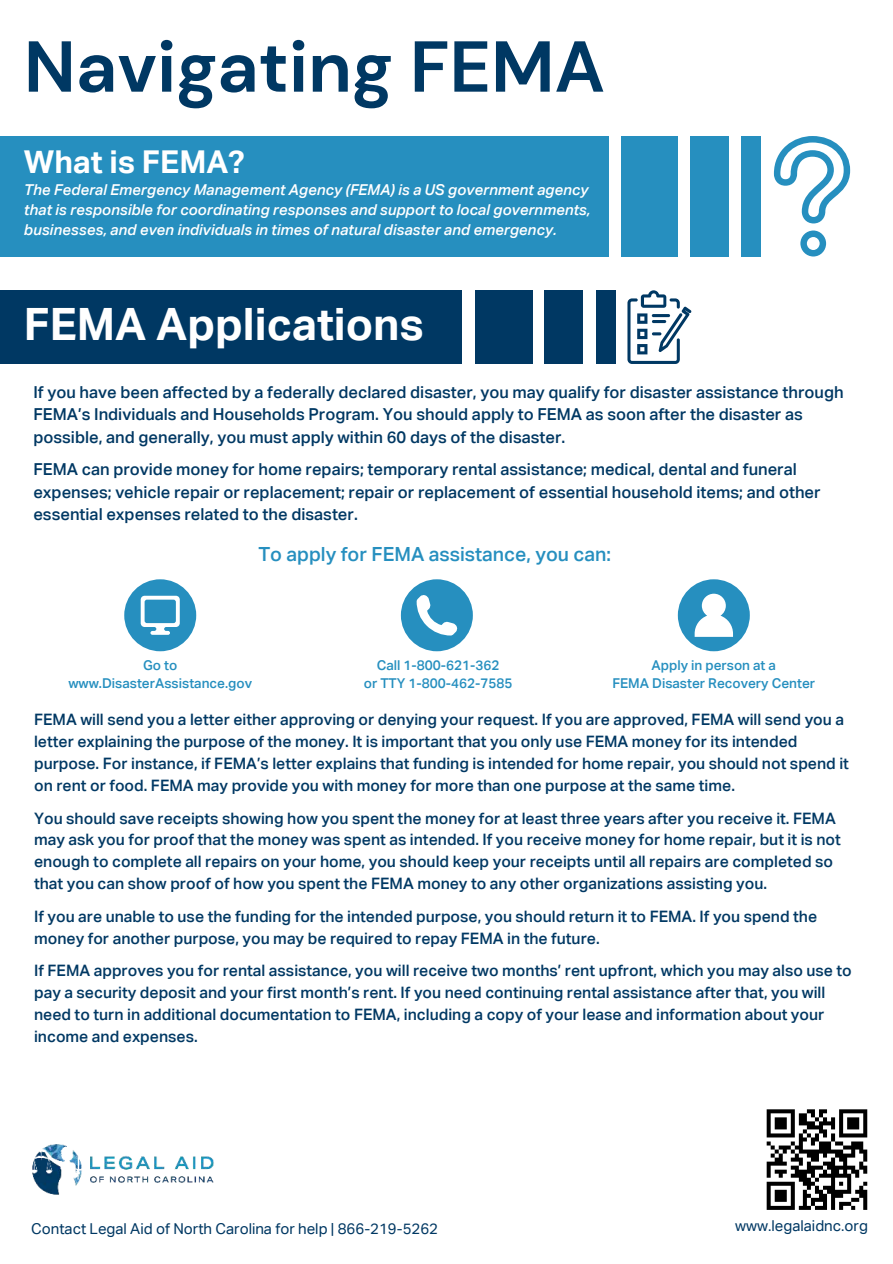
<style>
.page{position:relative;width:893px;height:1264px;background:#fff}
.page>*{position:absolute;margin:0;border:0;box-sizing:border-box;transform-origin:0 0}
.t1{font:700 71.85px "DM Sans";color:#003863}
.t2{font:700 44.55px "Aktiv Grotesk Corp";color:#fff}
.t3{font:700 31.5px "Aktiv Grotesk Corp";color:#fff}
.t4{font:500 19.5px "Aktiv Grotesk Corp";color:#268fbf}
.t5{font:500 16.5px/22.5px "Aktiv Grotesk Corp";color:#003863}
.t6{font:500 15.75px/21.9px "Aktiv Grotesk Corp";color:#003863}
.t7{font:italic 500 15px/20.4px "Aktiv Grotesk Corp";color:#fff}
.t8{font:15px "Aktiv Grotesk Corp";color:#003863}
.t9{font:500 13.5px/18px "Aktiv Grotesk Corp";color:#268fbf;text-align:center}
</style>
<div class="page">
<img style="left:32px;top:1144px;width:182px;height:51px">
<div style="left:0;top:136px;width:608px;height:120px;background:#268fbf"></div>
<div style="left:620px;top:136px;width:57px;height:120px;background:#268fbf"></div>
<div style="left:690px;top:136px;width:39px;height:120px;background:#268fbf"></div>
<div style="left:741px;top:136px;width:19px;height:120px;background:#268fbf"></div>
<div style="left:0;top:290px;width:462px;height:74px;background:#003863"></div>
<div style="left:475px;top:290px;width:57px;height:74px;background:#003863"></div>
<div style="left:544px;top:290px;width:39px;height:74px;background:#003863"></div>
<div style="left:595px;top:290px;width:20px;height:74px;background:#003863"></div>
<svg style="left:627px;top:290px;width:64px;height:74px"></svg>
<svg style="left:401px;top:579px;width:72px;height:72px"></svg>
<svg style="left:124px;top:579px;width:72px;height:72px"></svg>
<svg style="left:677px;top:579px;width:72px;height:72px"></svg>
<svg style="left:773px;top:136px;width:77px;height:120px"></svg>
<svg style="left:766px;top:1109px;width:101px;height:100px"></svg>
<h1 class="t1" style="left:24px;top:22px;width:582px">Navigating FEMA</h1>
<h3 class="t3" style="left:24px;top:142px;width:222px">What is FEMA?</h3>
<p class="t7" style="left:24px;top:179px;width:568px">The Federal Emergency Management Agency (FEMA) is a US government agency that is responsible for coordinating responses and support to local governments, businesses, and even individuals in times of natural disaster and emergency.</p>
<h2 class="t2" style="left:24px;top:297px;width:401px">FEMA Applications</h2>
<p class="t5" style="left:33px;top:380px;width:811px">If you have been affected by a federally declared disaster, you may qualify for disaster assistance through<br>FEMA’s Individuals and Households Program. You should apply to FEMA as soon after the disaster as possible, and generally, you must apply within 60 days of the disaster.</p>
<p class="t5" style="left:33px;top:458px;width:788px">FEMA can provide money for home repairs; temporary rental assistance; medical, dental and funeral expenses; vehicle repair or replacement; repair or replacement of essential household items; and other essential expenses related to the disaster.</p>
<p class="t4" style="left:258px;top:542px;width:354px">To apply for FEMA assistance, you can:</p>
<p class="t9" style="left:68px;top:655px;width:185px">Go to www.DisasterAssistance.gov</p>
<p class="t9" style="left:612px;top:655px;width:204px">Apply in person at a<br>FEMA Disaster Recovery Center</p>
<p class="t6" style="left:34px;top:708px;width:816px">FEMA will send you a letter either approving or denying your request. If you are approved, FEMA will send you a letter explaining the purpose of the money. It is important that you only use FEMA money for its intended purpose. For instance, if FEMA’s letter explains that funding is intended for home repair, you should not spend it on rent or food. FEMA may provide you with money for more than one purpose at the same time.</p>
<p class="t6" style="left:34px;top:806px;width:808px">You should save receipts showing how you spent the money for at least three years after you receive it. FEMA may ask you for proof that the money was spent as intended. If you receive money for home repair, but it is not enough to complete all repairs on your home, you should keep your receipts until all repairs are completed so that you can show proof of how you spent the FEMA money to any other organizations assisting you.</p>
<p class="t6" style="left:34px;top:905px;width:784px">If you are unable to use the funding for the intended purpose, you should return it to FEMA. If you spend the money for another purpose, you may be required to repay FEMA in the future.</p>
<p class="t6" style="left:34px;top:959px;width:819px">If FEMA approves you for rental assistance, you will receive two months’ rent upfront, which you may also use to pay a security deposit and your first month’s rent. If you need continuing rental assistance after that, you will need to turn in additional documentation to FEMA, including a copy of your lease and information about your income and expenses.</p>
<p class="t9" style="left:364px;top:655px;width:150px">Call 1-800-621-362<br>or TTY 1-800-462-7585</p>
<p class="t8" style="left:31px;top:1219px;width:408px">Contact Legal Aid of North Carolina for help | 866-219-5262</p>
<p class="t8" style="left:735px;top:1216px;width:134px">www.legalaidnc.org</p>
</div>
